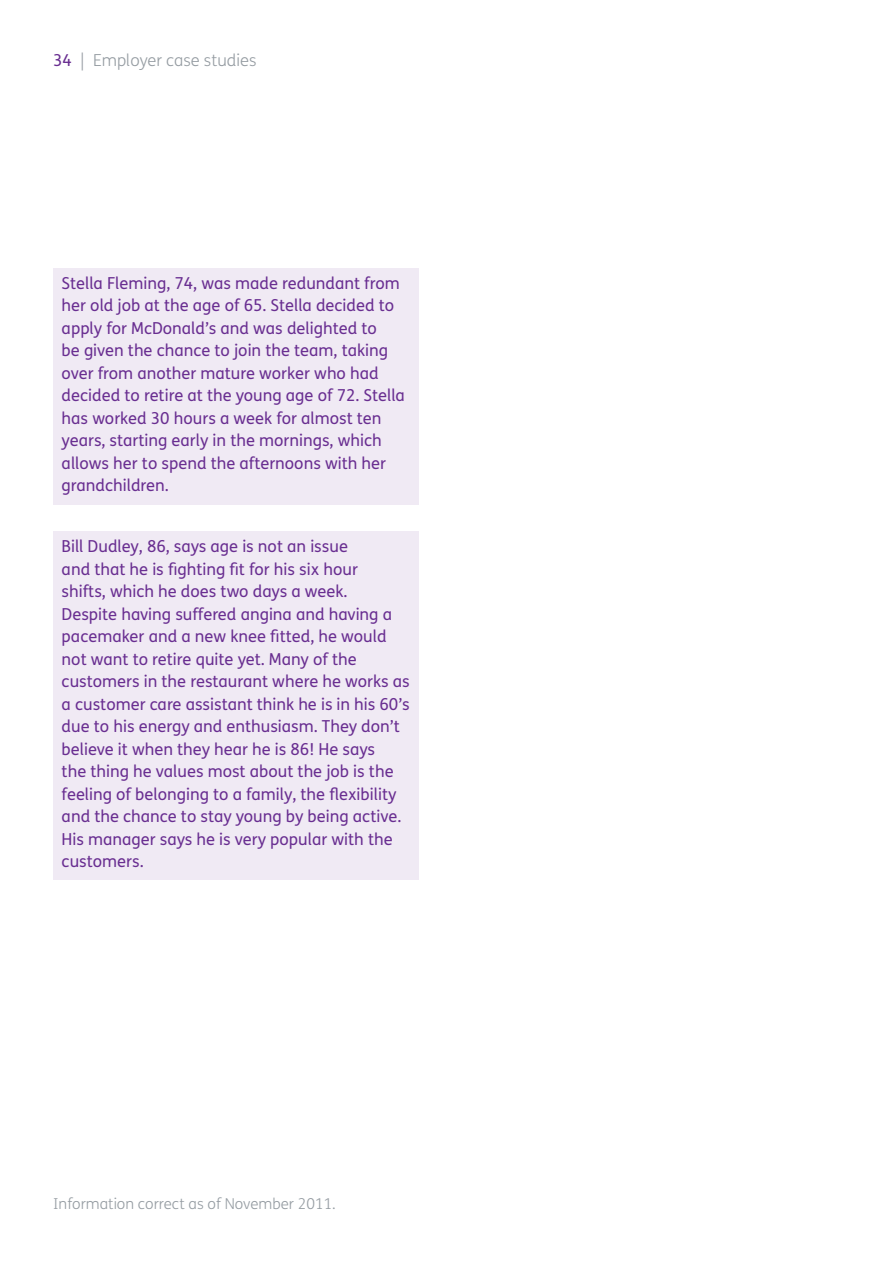
<style>
.page{position:relative;width:893px;height:1263px;background:#fff}
.page>*{position:absolute;margin:0;border:0;box-sizing:border-box;transform-origin:0 0}
.PULLQUOTE{font:16.5px/22.5px "FS Me";color:#692e91}
.t1{font:300 16.5px "FS Me";color:#959ca2}
.t2{font:300 15px "FS Me";color:#959ca2}
.s1{font-weight:400;color:#692e91}
</style>
<div class="page">
<div style="left:53px;top:268px;width:365px;height:237px;background:#f0eaf4"></div>
<div style="left:53px;top:531px;width:365px;height:348px;background:#f0eaf4"></div>
<p class="t1" style="left:53px;top:48px;width:205px"><span class="s1">34</span> | Employer case studies</p>
<p class="PULLQUOTE" style="left:62px;top:271px;width:345px">Stella Fleming, 74, was made redundant from her old job at the age of 65. Stella decided to apply for McDonald’s and was delighted to<br>be given the chance to join the team, taking over from another mature worker who had decided to retire at the young age of 72. Stella has worked 30 hours a week for almost ten years, starting early in the mornings, which allows her to spend the afternoons with her grandchildren.</p>
<p class="PULLQUOTE" style="left:62px;top:535px;width:350px">Bill Dudley, 86, says age is not an issue<br>and that he is fighting fit for his six hour<br>shifts, which he does two days a week.<br>Despite having suffered angina and having a pacemaker and a new knee fitted, he would not want to retire quite yet. Many of the customers in the restaurant where he works as a customer care assistant think he is in his 60’s due to his energy and enthusiasm. They don’t believe it when they hear he is 86! He says<br>the thing he values most about the job is the feeling of belonging to a family, the flexibility and the chance to stay young by being active.<br>His manager says he is very popular with the customers.</p>
<p class="t2" style="left:53px;top:1194px;width:284px">Information correct as of November 2011.</p>
</div>
